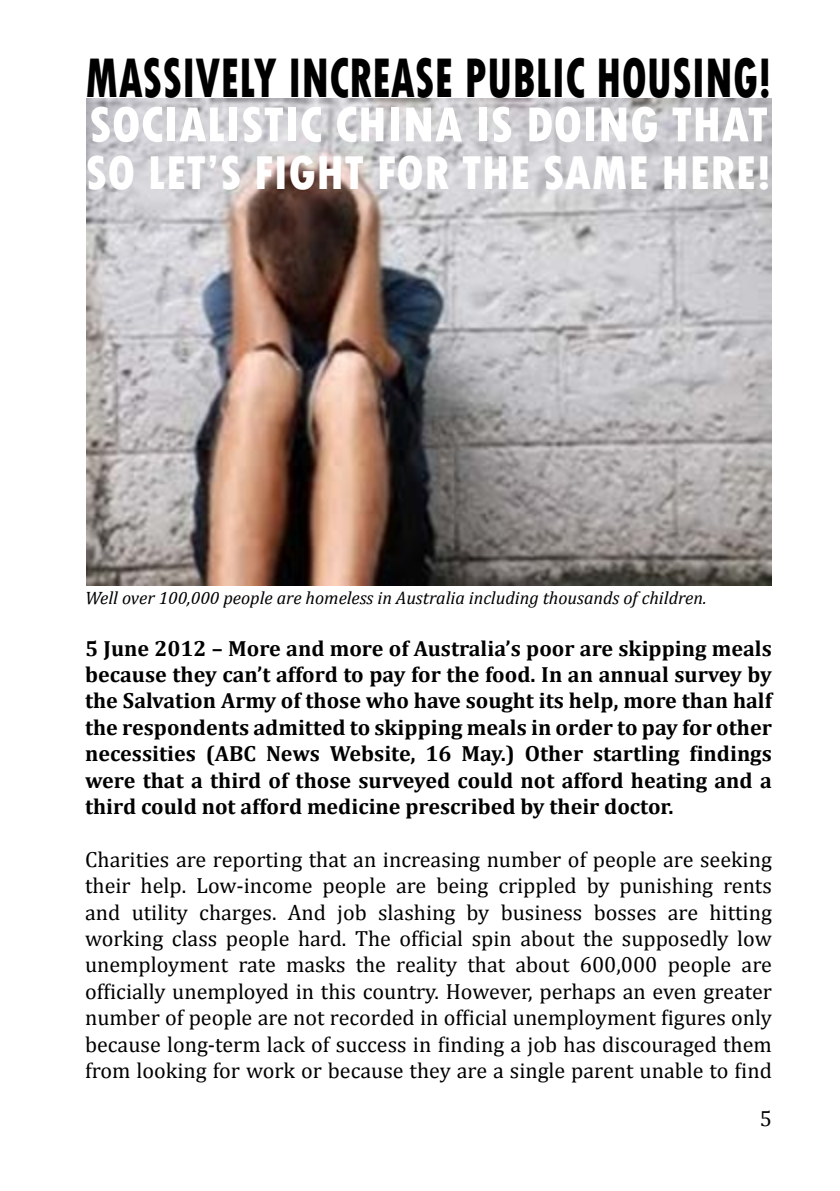
<style>
.page{position:relative;width:840px;height:1191px;background:#fff}
.page>*{position:absolute;margin:0;border:0;box-sizing:border-box;transform-origin:0 0}
.t1{font:800 condensed 58.4px "Tw Cen";color:#000;scale:.77 1}
.t2{font:800 condensed 51.8px "Tw Cen";color:#fff}
.t3{font:800 condensed 49.8px "Tw Cen";color:#fff}
.t4{font:22px/26.4px "Cambria";color:#000;text-align:justify}
.t5{font:700 22px/26.4px "Cambria";color:#000;text-align:justify}
.t6{font:italic 18px "Cambria";color:#000}
</style>
<div class="page">
<img style="left:86px;top:98px;width:685px;height:487px">
<h1 class="t1" style="left:85px;top:44px;width:892px">MASSIVELY INCREASE PUBLIC HOUSING!</h1>
<h2 class="t2" style="left:89px;top:94px;width:680px">SOCIALISTIC CH INA IS DOING THAT</h2>
<h3 class="t3" style="left:85px;top:144px;width:687px">SO LET’S FIGHT FOR THE SAME HERE!</h3>
<p class="t6" style="left:85px;top:585px;width:622px">Well over 100,000 people are homeless in Australia including thousands of children.</p>
<p class="t5" style="left:85px;top:634px;width:687px">5 June 2012 – More and more of Australia’s poor are skipping meals because they can’t afford to pay for the food. In an annual survey by the Salvation Army of those who have sought its help, more than half the respondents admitted to skipping meals in order to pay for other necessities (ABC News Website, 16 May.) Other startling findings were that a third of those surveyed could not afford heating and a third could not afford medicine prescribed by their doctor.</p>
<p class="t4" style="left:85px;top:846px;width:688px">Charities are reporting that an increasing number of people are seeking their help. Low-income people are being crippled by punishing rents and utility charges. And job slashing by business bosses are hitting working class people hard. The official spin about the supposedly low unemployment rate masks the reality that about 600,000 people are officially unemployed in this country. However, perhaps an even greater number of people are not recorded in official unemployment figures only because long-term lack of success in finding a job has discouraged them from looking for work or because they are a single parent unable to find</p>
<p class="t4" style="left:759px;top:1105px;width:14px">5</p>
</div>
